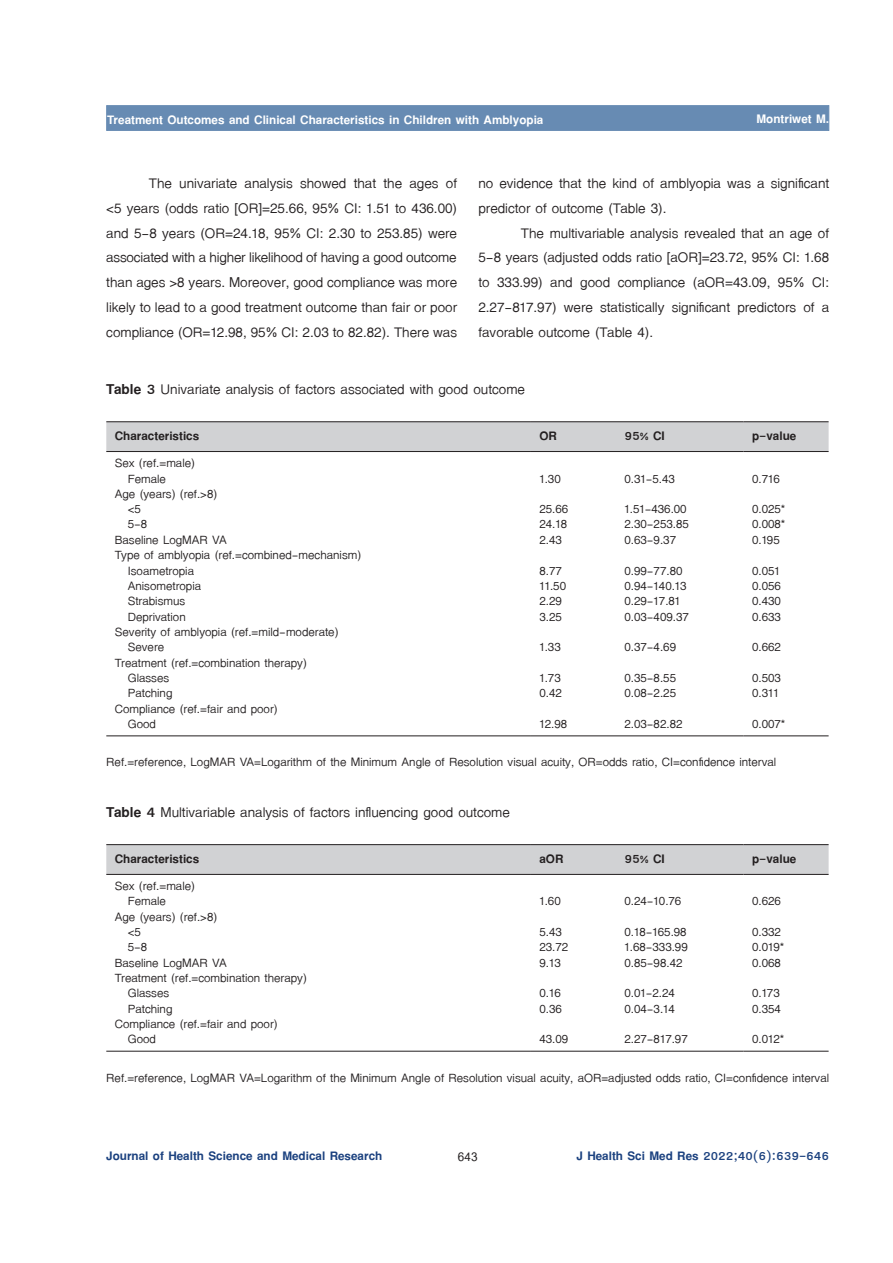
<style>
.page{position:relative;width:893px;height:1263px;background:#fff}
.page>*{position:absolute;margin:0;border:0;box-sizing:border-box;transform-origin:0 0}
.t1{font:21px/24.8px "TF Lanna";color:#231f20;text-align:justify}
.t2{font:18px/15.3px "TF Lanna";color:#231f20}
.t3{font:700 18px "TF Lanna";color:#fff}
.t4{font:700 18px "TF Lanna";color:#1b417f}
.t5{font:700 18px "TF Lanna";color:#231f20}
.t6{font:700 18px "Cordia UPC";color:#231f20}
.s1{font-weight:700}
</style>
<div class="page">
<div style="left:106px;top:105px;width:723px;height:26px;background:#678bb3;border:1px solid #678bb3"></div>
<div style="left:106px;top:422px;width:723px;height:29px;background:#d1d2d4"></div>
<hr style="left:106px;top:421px;width:425px;height:1px;background:#231f20">
<hr style="left:531px;top:421px;width:85px;height:1px;background:#231f20">
<hr style="left:616px;top:421px;width:128px;height:1px;background:#231f20">
<hr style="left:744px;top:421px;width:85px;height:1px;background:#231f20">
<hr style="left:106px;top:451px;width:425px;height:1px;background:#231f20">
<hr style="left:531px;top:451px;width:85px;height:1px;background:#231f20">
<hr style="left:616px;top:451px;width:128px;height:1px;background:#231f20">
<hr style="left:744px;top:451px;width:85px;height:1px;background:#231f20">
<hr style="left:106px;top:735px;width:425px;height:1px;background:#231f20">
<hr style="left:531px;top:735px;width:85px;height:1px;background:#231f20">
<hr style="left:616px;top:735px;width:128px;height:1px;background:#231f20">
<hr style="left:744px;top:735px;width:85px;height:1px;background:#231f20">
<svg style="left:106px;top:845px;width:723px;height:29px;background:#cfd0d2"></svg>
<hr style="left:106px;top:844px;width:425px;height:1px;background:#231f20">
<hr style="left:531px;top:844px;width:85px;height:1px;background:#231f20">
<hr style="left:616px;top:844px;width:128px;height:1px;background:#231f20">
<hr style="left:744px;top:844px;width:85px;height:1px;background:#231f20">
<hr style="left:106px;top:874px;width:425px;height:1px;background:#231f20">
<hr style="left:531px;top:874px;width:85px;height:1px;background:#231f20">
<hr style="left:616px;top:874px;width:128px;height:1px;background:#231f20">
<hr style="left:744px;top:874px;width:85px;height:1px;background:#231f20">
<hr style="left:106px;top:1051px;width:425px;height:1px;background:#231f20">
<hr style="left:531px;top:1051px;width:85px;height:1px;background:#231f20">
<hr style="left:616px;top:1051px;width:128px;height:1px;background:#231f20">
<hr style="left:744px;top:1051px;width:85px;height:1px;background:#231f20">
<p class="t3" style="left:107px;top:108px;width:438px">Treatment Outcomes and Clinical Characteristics in Children with Amblyopia</p>
<p class="t3" style="left:756px;top:108px;width:74px">Montriwet M.</p>
<p class="t1" style="left:106px;top:171px;width:352px;text-indent:43px">The univariate analysis showed that the ages of &lt;5 years (odds ratio [OR]=25.66, 95% CI: 1.51 to 436.00) and 5-8 years (OR=24.18, 95% CI: 2.30 to 253.85) were associated with a higher likelihood of having a good outcome than ages &gt;8 years. Moreover, good compliance was more likely to lead to a good treatment outcome than fair or poor compliance (OR=12.98, 95% CI: 2.03 to 82.82). There was</p>
<p class="t1" style="left:478px;top:171px;width:352px">no evidence that the kind of amblyopia was a significant predictor of outcome (Table 3).</p>
<p class="t1" style="left:478px;top:221px;width:352px;text-indent:43px">The multivariable analysis revealed that an age of 5-8 years (adjusted odds ratio [aOR]=23.72, 95% CI: 1.68 to 333.99) and good compliance (aOR=43.09, 95% CI:<br>2.27-817.97) were statistically significant predictors of a favorable outcome (Table 4).</p>
<p class="t1" style="left:106px;top:377px;width:420px"><span class="s1">Table 3</span> Univariate analysis of factors associated with good outcome</p>
<p class="t5" style="left:115px;top:425px;width:86px">Characteristics</p>
<p class="t5" style="left:539px;top:425px;width:19px">OR</p>
<p class="t5" style="left:624px;top:425px;width:42px">95% CI</p>
<p class="t5" style="left:752px;top:425px;width:46px">p-value</p>
<p class="t2" style="left:128px;top:456px;width:69px;text-indent:-13px">Sex (ref.=male)<br>Female</p>
<p class="t2" style="left:539px;top:471px;width:23px">1.30</p>
<p class="t2" style="left:624px;top:471px;width:52px">0.31-5.43</p>
<p class="t2" style="left:752px;top:471px;width:29px">0.716</p>
<p class="t2" style="left:128px;top:486px;width:91px;text-indent:-13px">Age (years) (ref.&gt;8) &lt;5</p>
<p class="t2" style="left:539px;top:501px;width:30px">25.66</p>
<p class="t2" style="left:624px;top:501px;width:64px">1.51-436.00</p>
<p class="t2" style="left:752px;top:501px;width:35px">0.025*</p>
<p class="t2" style="left:128px;top:517px;width:21px">5-8</p>
<p class="t2" style="left:539px;top:517px;width:29px">24.18</p>
<p class="t2" style="left:624px;top:517px;width:66px">2.30-253.85</p>
<p class="t2" style="left:752px;top:517px;width:35px">0.008*</p>
<p class="t2" style="left:115px;top:532px;width:113px">Baseline LogMAR VA</p>
<p class="t2" style="left:539px;top:532px;width:24px">2.43</p>
<p class="t2" style="left:624px;top:532px;width:53px">0.63-9.37</p>
<p class="t2" style="left:752px;top:532px;width:29px">0.195</p>
<p class="t2" style="left:128px;top:548px;width:235px;text-indent:-13px">Type of amblyopia (ref.=combined-mechanism)<br>Isoametropia</p>
<p class="t2" style="left:539px;top:563px;width:24px">8.77</p>
<p class="t2" style="left:624px;top:563px;width:59px">0.99-77.80</p>
<p class="t2" style="left:752px;top:563px;width:29px">0.051</p>
<p class="t2" style="left:128px;top:578px;width:75px">Anisometropia</p>
<p class="t2" style="left:539px;top:578px;width:28px">11.50</p>
<p class="t2" style="left:624px;top:578px;width:64px">0.94-140.13</p>
<p class="t2" style="left:752px;top:578px;width:30px">0.056</p>
<p class="t2" style="left:128px;top:594px;width:59px">Strabismus</p>
<p class="t2" style="left:539px;top:594px;width:24px">2.29</p>
<p class="t2" style="left:624px;top:594px;width:57px">0.29-17.81</p>
<p class="t2" style="left:752px;top:594px;width:30px">0.430</p>
<p class="t2" style="left:128px;top:609px;width:59px">Deprivation</p>
<p class="t2" style="left:539px;top:609px;width:24px">3.25</p>
<p class="t2" style="left:624px;top:609px;width:66px">0.03-409.37</p>
<p class="t2" style="left:752px;top:609px;width:30px">0.633</p>
<p class="t2" style="left:128px;top:624px;width:212px;text-indent:-13px">Severity of amblyopia (ref.=mild-moderate)<br>Severe</p>
<p class="t2" style="left:539px;top:640px;width:23px">1.33</p>
<p class="t2" style="left:624px;top:640px;width:53px">0.37-4.69</p>
<p class="t2" style="left:752px;top:640px;width:30px">0.662</p>
<p class="t2" style="left:128px;top:655px;width:181px;text-indent:-13px">Treatment (ref.=combination therapy)<br>Glasses</p>
<p class="t2" style="left:539px;top:670px;width:23px">1.73</p>
<p class="t2" style="left:624px;top:670px;width:53px">0.35-8.55</p>
<p class="t2" style="left:752px;top:670px;width:30px">0.503</p>
<p class="t2" style="left:128px;top:685px;width:46px">Patching</p>
<p class="t2" style="left:539px;top:685px;width:24px">0.42</p>
<p class="t2" style="left:624px;top:685px;width:53px">0.08-2.25</p>
<p class="t2" style="left:752px;top:685px;width:28px">0.311</p>
<p class="t2" style="left:128px;top:701px;width:151px;text-indent:-13px">Compliance (ref.=fair and poor)<br>Good</p>
<p class="t2" style="left:106px;top:705px;width:681px;line-height:38.4px;text-indent:646px">0.007*<br>Ref.=reference, LogMAR VA=Logarithm of the Minimum Angle of Resolution visual acuity, OR=odds ratio, CI=confidence interval</p>
<p class="t1" style="left:106px;top:800px;width:405px"><span class="s1">Table 4</span> Multivariable analysis of factors influencing good outcome</p>
<p class="t5" style="left:115px;top:848px;width:86px">Characteristics</p>
<p class="t5" style="left:539px;top:848px;width:26px">aOR</p>
<p class="t5" style="left:624px;top:848px;width:42px">95% CI</p>
<p class="t5" style="left:752px;top:848px;width:46px">p-value</p>
<p class="t2" style="left:128px;top:878px;width:69px;text-indent:-13px">Sex (ref.=male)<br>Female</p>
<p class="t2" style="left:539px;top:716px;width:29px">12.98</p>
<p class="t2" style="left:624px;top:716px;width:59px">2.03-82.82</p>
<p class="t2" style="left:539px;top:894px;width:23px">1.60</p>
<p class="t2" style="left:624px;top:894px;width:58px">0.24-10.76</p>
<p class="t2" style="left:752px;top:894px;width:30px">0.626</p>
<p class="t2" style="left:128px;top:909px;width:91px;text-indent:-13px">Age (years) (ref.&gt;8) &lt;5</p>
<p class="t2" style="left:539px;top:924px;width:24px">5.43</p>
<p class="t2" style="left:624px;top:924px;width:64px">0.18-165.98</p>
<p class="t2" style="left:752px;top:924px;width:30px">0.332</p>
<p class="t2" style="left:128px;top:940px;width:21px">5-8</p>
<p class="t2" style="left:539px;top:940px;width:30px">23.72</p>
<p class="t2" style="left:624px;top:940px;width:65px">1.68-333.99</p>
<p class="t2" style="left:752px;top:940px;width:34px">0.019*</p>
<p class="t2" style="left:115px;top:955px;width:113px">Baseline LogMAR VA</p>
<p class="t2" style="left:539px;top:955px;width:23px">9.13</p>
<p class="t2" style="left:624px;top:955px;width:59px">0.85-98.42</p>
<p class="t2" style="left:752px;top:955px;width:30px">0.068</p>
<p class="t2" style="left:128px;top:970px;width:181px;text-indent:-13px">Treatment (ref.=combination therapy)<br>Glasses</p>
<p class="t2" style="left:539px;top:985px;width:23px">0.16</p>
<p class="t2" style="left:624px;top:985px;width:52px">0.01-2.24</p>
<p class="t2" style="left:752px;top:985px;width:29px">0.173</p>
<p class="t2" style="left:128px;top:1001px;width:46px">Patching</p>
<p class="t2" style="left:539px;top:1001px;width:24px">0.36</p>
<p class="t2" style="left:624px;top:1001px;width:52px">0.04-3.14</p>
<p class="t2" style="left:752px;top:1001px;width:30px">0.354</p>
<p class="t2" style="left:128px;top:1016px;width:151px;text-indent:-13px">Compliance (ref.=fair and poor)<br>Good</p>
<p class="t2" style="left:539px;top:1031px;width:30px">43.09</p>
<p class="t2" style="left:624px;top:1031px;width:65px">2.27-817.97</p>
<p class="t2" style="left:106px;top:1020px;width:724px;line-height:38.4px;text-indent:646px">0.012*<br>Ref.=reference, LogMAR VA=Logarithm of the Minimum Angle of Resolution visual acuity, aOR=adjusted odds ratio, CI=confidence interval</p>
<p class="t4" style="left:106px;top:1145px;width:277px">Journal of Health Science and Medical Research</p>
<p class="t6" style="left:458px;top:1146px;width:21px">643</p>
<p class="t4" style="left:576px;top:1145px;width:254px">J Health Sci Med Res 2022;40(6):639-646</p>
</div>
